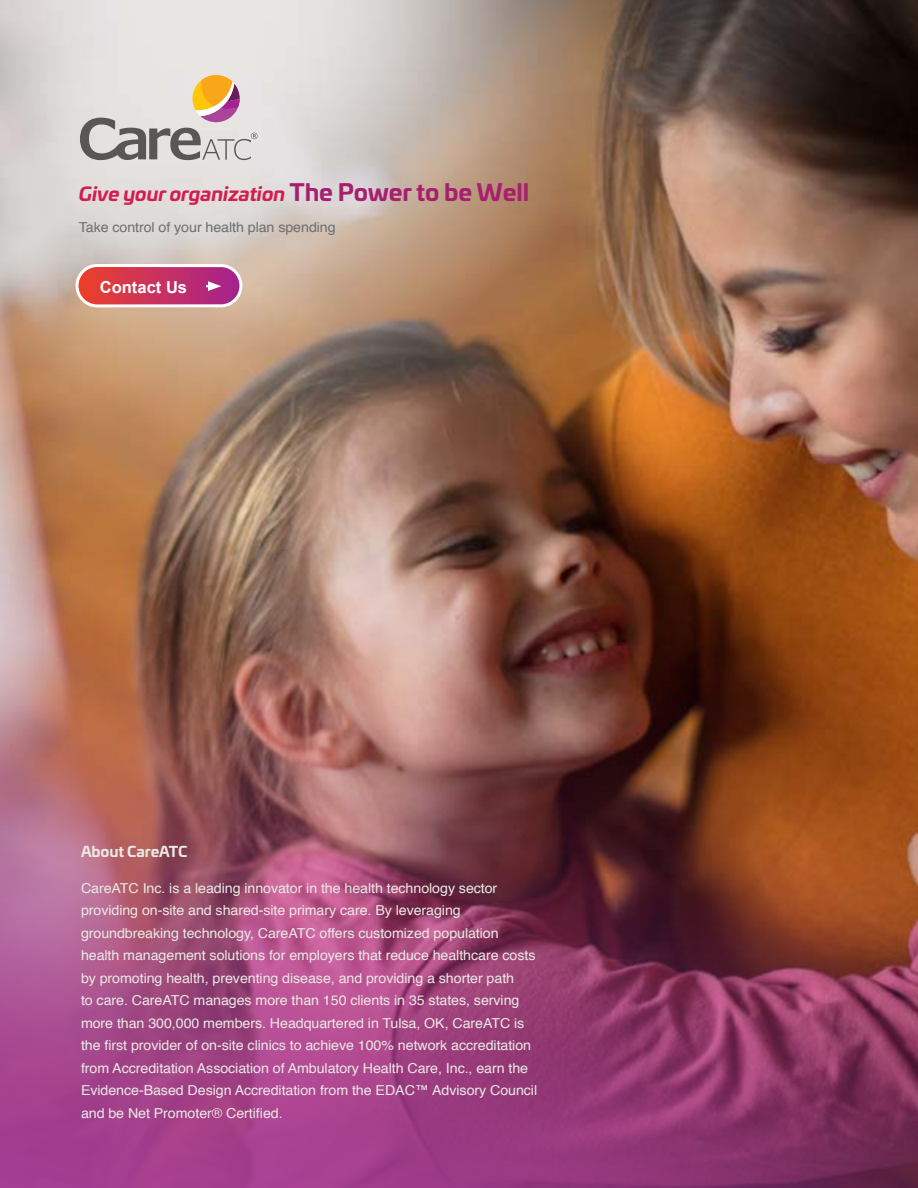
<style>
.page{position:relative;width:918px;height:1188px;background:#fff}
.page>*{position:absolute;margin:0;border:0;box-sizing:border-box;transform-origin:0 0}
.t1{font:italic 700 18.75px "Univia Pro";letter-spacing:-.005em;color:#d31d4f;scale:1.04 1}
.t2{font:700 16.5px "Arial";color:#fff}
.t3{font:700 14.4px "Univia Pro";letter-spacing:-.005em;color:#eae9e4;scale:1.04 1}
.t4{font:13.65px/22.5px "Helvetica";letter-spacing:-.005em;color:#eae9e4;scale:1.04 1}
.t5{font:13.65px "Helvetica";letter-spacing:-.005em;color:#6d6e71;scale:1.04 1}
.s1{font-style:normal;font-size:23.1px;color:#a7206f}
</style>
<div class="page">
<img style="left:0;top:0;width:918px;height:400px">
<img style="left:0;top:400px;width:918px;height:788px">
<svg style="left:80px;top:75px;width:178px;height:85px;background:#cfc3ba"></svg>
<div style="left:77px;top:266px;width:164px;height:40px;background:linear-gradient(to right,#ec422f,#a72791);border-radius:20px"></div>
<div style="left:76px;top:264px;width:166px;height:43px;border:3px solid #fff;border-radius:20px"></div>
<svg style="left:206px;top:281px;width:15px;height:10px"></svg>
<h1 class="t1" style="left:79px;top:179px;width:435px">Give your organization <span class="s1">The Power to be Well</span></h1>
<p class="t5" style="left:79px;top:217px;width:249px">Take control of your health plan spending</p>
<p class="t2" style="left:100px;top:276px;width:89px">Contact Us</p>
<p class="t3" style="left:81px;top:840px;width:104px">About CareATC</p>
<p class="t4" style="left:81px;top:877px;width:440px">CareATC Inc. is a leading innovator in the health technology sector providing on-site and shared-site primary care. By leveraging groundbreaking technology, CareATC offers customized population health management solutions for employers that reduce healthcare costs by promoting health, preventing disease, and providing a shorter path<br>to care. CareATC manages more than 150 clients in 35 states, serving more than 300,000 members. Headquartered in Tulsa, OK, CareATC is the first provider of on-site clinics to achieve 100% network accreditation from Accreditation Association of Ambulatory Health Care, Inc., earn the Evidence-Based Design Accreditation from the EDAC™ Advisory Council and be Net Promoter® Certified.</p>
</div>
